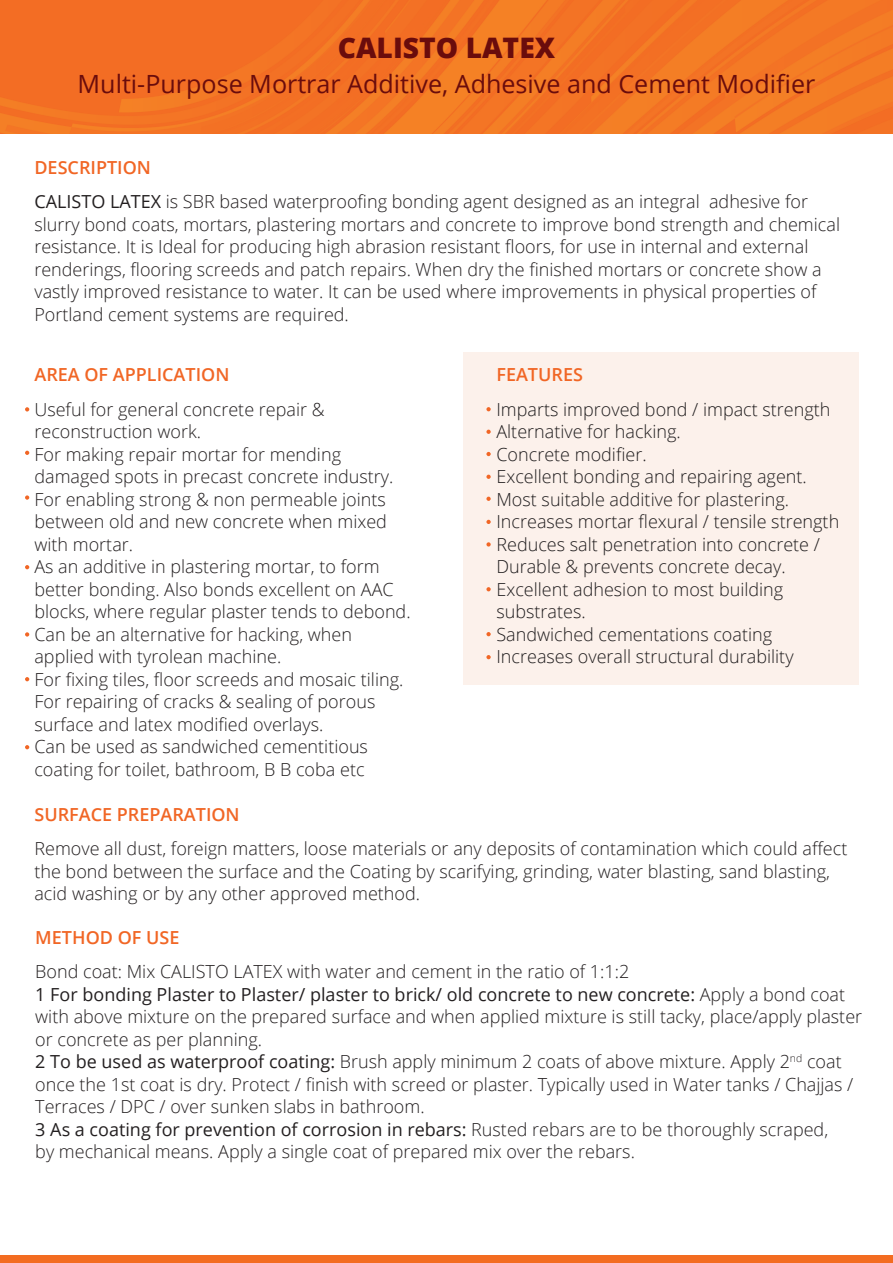
<style>
.page{position:relative;width:893px;height:1263px;background:#fff}
.page>*{position:absolute;margin:0;border:0;box-sizing:border-box;transform-origin:0 0}
.t1{font:800 28.2px "Open Sans";color:#6a0c0c}
.t2{font:25.05px "Open Sans";color:#6a0c0c}
.t3{font:300 18px/22.5px "Open Sans";color:#231f20}
.t4{font:300 18px/22.5px "Open Sans";color:#201d1e}
.t5{font:600 18px "Open Sans";color:#f16625}
.s1{font-weight:600;color:#f16625}
.s2{font-weight:400}
</style>
<div class="page">
<img style="left:0;top:0;width:893px;height:134px">
<div style="left:0;top:1256px;width:893px;height:7px;background:#f36c21"></div>
<svg style="left:25px;top:407px;width:4px;height:4px"></svg>
<svg style="left:25px;top:495px;width:4px;height:5px"></svg>
<svg style="left:25px;top:451px;width:4px;height:4px"></svg>
<svg style="left:25px;top:565px;width:4px;height:4px"></svg>
<svg style="left:25px;top:632px;width:4px;height:5px"></svg>
<svg style="left:25px;top:677px;width:4px;height:4px"></svg>
<svg style="left:25px;top:745px;width:4px;height:4px"></svg>
<div style="left:463px;top:352px;width:395px;height:333px;background:#fcf1eb"></div>
<svg style="left:486px;top:407px;width:5px;height:4px"></svg>
<svg style="left:486px;top:452px;width:5px;height:4px"></svg>
<svg style="left:486px;top:430px;width:5px;height:4px"></svg>
<svg style="left:486px;top:497px;width:5px;height:4px"></svg>
<svg style="left:486px;top:475px;width:5px;height:4px"></svg>
<svg style="left:486px;top:587px;width:5px;height:4px"></svg>
<svg style="left:486px;top:542px;width:5px;height:4px"></svg>
<svg style="left:486px;top:520px;width:5px;height:4px"></svg>
<svg style="left:486px;top:632px;width:5px;height:4px"></svg>
<svg style="left:486px;top:655px;width:5px;height:4px"></svg>
<h1 class="t1" style="left:338px;top:27px;width:219px">CALISTO LATEX</h1>
<h2 class="t2" style="left:78px;top:67px;width:739px">Multi-Purpose Mortrar Additive, Adhesive and Cement Modifier</h2>
<p class="t3" style="left:34px;top:149px;width:775px;line-height:34.5px"><span class="s1">DESCRIPTION<br></span><span class="s2">CALISTO LATEX</span> is SBR based waterproofing bonding agent designed as an integral adhesive for</p>
<p class="t3" style="left:34px;top:212px;width:807px">slurry bond coats, mortars, plastering mortars and concrete to improve bond strength and chemical resistance. It is Ideal for producing high abrasion resistant floors, for use in internal and external renderings, flooring screeds and patch repairs. When dry the finished mortars or concrete show a vastly improved resistance to water. It can be used where improvements in physical properties of Portland cement systems are required.</p>
<p class="t5" style="left:34px;top:362px;width:196px">AREA OF APPLICATION</p>
<p class="t3" style="left:34px;top:398px;width:378px">Useful for general concrete repair &amp; reconstruction work.<br>For making repair mortar for mending damaged spots in precast concrete industry.<br>For enabling strong &amp; non permeable joints between old and new concrete when mixed with mortar.<br>As an additive in plastering mortar, to form better bonding. Also bonds excellent on AAC blocks, where regular plaster tends to debond.<br>Can be an alternative for hacking, when applied with tyrolean machine.<br>For fixing tiles, floor screeds and mosaic tiling.<br>For repairing of cracks &amp; sealing of porous surface and latex modified overlays.<br>Can be used as sandwiched cementitious coating for toilet, bathroom, B B coba etc</p>
<p class="t5" style="left:496px;top:362px;width:88px">FEATURES</p>
<p class="t4" style="left:496px;top:398px;width:344px">Imparts improved bond / impact strength Alternative for hacking.<br>Concrete modifier.<br>Excellent bonding and repairing agent.<br>Most suitable additive for plastering.<br>Increases mortar flexural / tensile strength Reduces salt penetration into concrete / Durable &amp; prevents concrete decay.<br>Excellent adhesion to most building substrates.<br>Sandwiched cementations coating Increases overall structural durability</p>
<p class="t5" style="left:34px;top:802px;width:207px">SURFACE PREPARATION</p>
<p class="t3" style="left:34px;top:837px;width:814px">Remove all dust, foreign matters, loose materials or any deposits of contamination which could affect the bond between the surface and the Coating by scarifying, grinding, water blasting, sand blasting, acid washing or by any other approved method.</p>
<p class="t5" style="left:35px;top:925px;width:146px">METHOD OF USE</p>
<p class="t3" style="left:35px;top:960px;width:828px">Bond coat: Mix CALISTO LATEX with water and cement in the ratio of 1:1:2<br><span class="s2">1 For bonding Plaster to Plaster/ plaster to brick/ old concrete to new concrete:</span> Apply a bond coat with above mixture on the prepared surface and when applied mixture is still tacky, place/apply plaster or concrete as per planning.<br><span class="s2">2 To be used as waterproof coating:</span> Brush apply minimum 2 coats of above mixture. Apply 2<sup>nd</sup> coat once the 1st coat is dry. Protect / finish with screed or plaster. Typically used in Water tanks / Chajjas / Terraces / DPC / over sunken slabs in bathroom.<br><span class="s2">3 As a coating for prevention of corrosion in rebars:</span> Rusted rebars are to be thoroughly scraped,<br>by mechanical means. Apply a single coat of prepared mix over the rebars.</p>
</div>
